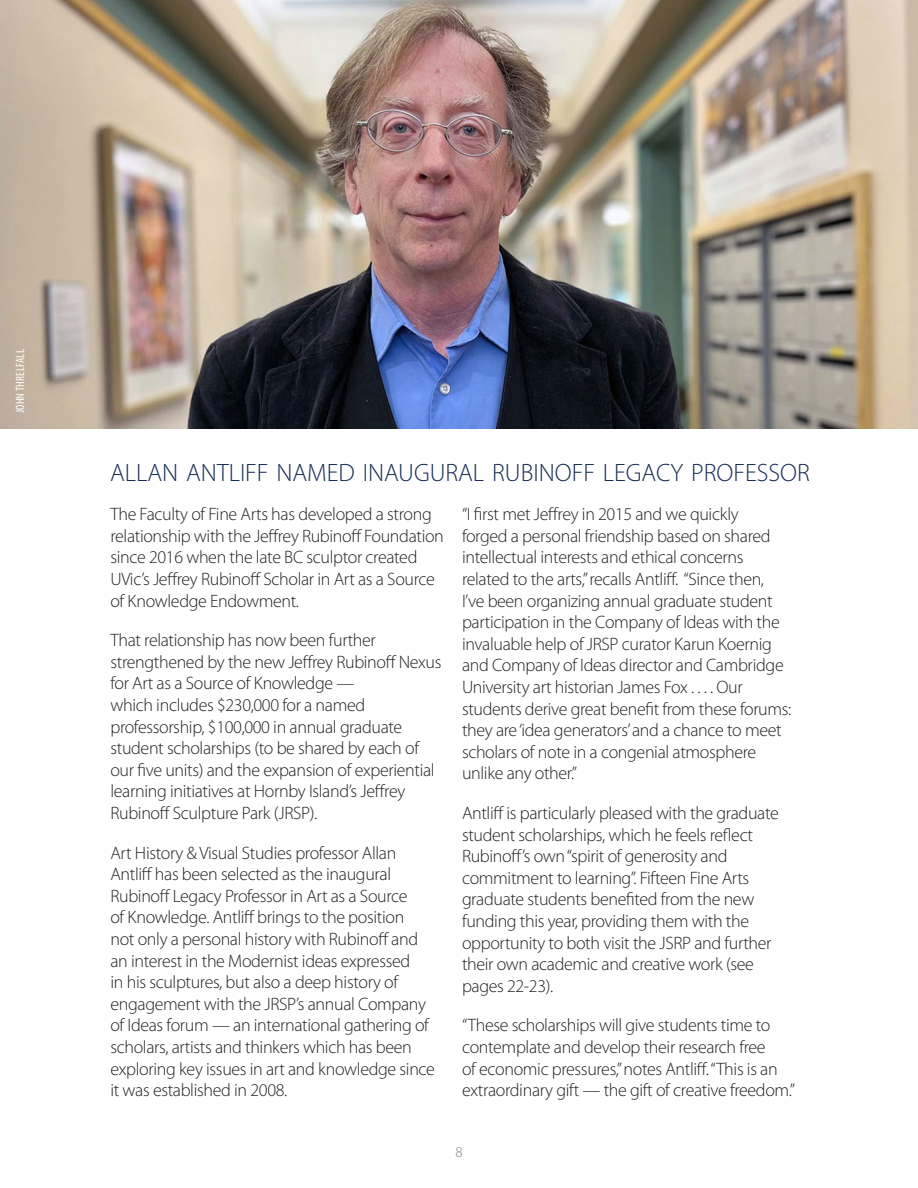
<style>
.page{position:relative;width:918px;height:1188px;background:#fff}
.page>*{position:absolute;margin:0;border:0;box-sizing:border-box;transform-origin:0 0}
.Heading_32p{font:300 25.2px "Myriad Pro";color:#172c54}
.Body_Text{font:300 18px/21.6px "Myriad Pro";letter-spacing:-.02em;color:#231f20}
.t1{font:300 15px "Myriad Pro";color:#808285}
.Body_Text-2{font:condensed 12px "Myriad Pro";letter-spacing:.02em;color:#fff}
</style>
<div class="page">
<img style="left:0;top:0;width:918px;height:429px">
<p class="Body_Text-2" style="left:13px;top:413px;width:66px;rotate:-90deg">JOHN THRELFALL</p>
<p class="Heading_32p" style="left:110px;top:457px;width:701px">ALLAN ANTLIFF NAMED INAUGURAL RUBINOFF LEGACY PROFESSOR</p>
<p class="Body_Text" style="left:110px;top:503px;width:335px">The Faculty of Fine Arts has developed a strong relationship with the Jeffrey Rubinoff Foundation since 2016 when the late BC sculptor created UVic’s Jeffrey Rubinoff Scholar in Art as a Source of Knowledge Endowment.</p>
<p class="Body_Text" style="left:110px;top:629px;width:333px">That relationship has now been further strengthened by the new Jeffrey Rubinoff Nexus for Art as a Source of Knowledge —<br>which includes $230,000 for a named professorship, $100,000 in annual graduate student scholarships (to be shared by each of our five units) and the expansion of experiential learning initiatives at Hornby Island’s Jeffrey Rubinoff Sculpture Park (JRSP).</p>
<p class="Body_Text" style="left:110px;top:842px;width:326px">Art History &amp; Visual Studies professor Allan Antliff has been selected as the inaugural Rubinoff Legacy Professor in Art as a Source<br>of Knowledge. Antliff brings to the position<br>not only a personal history with Rubinoff and an interest in the Modernist ideas expressed<br>in his sculptures, but also a deep history of engagement with the JRSP’s annual Company of Ideas forum — an international gathering of scholars, artists and thinkers which has been exploring key issues in art and knowledge since it was established in 2008.</p>
<p class="Body_Text" style="left:462px;top:503px;width:331px">“I first met Jeffrey in 2015 and we quickly<br>forged a personal friendship based on shared intellectual interests and ethical concerns related to the arts,” recalls Antliff. “Since then,<br>I’ve been organizing annual graduate student participation in the Company of Ideas with the invaluable help of JRSP curator Karun Koernig and Company of Ideas director and Cambridge University art historian James Fox . . . . Our students derive great benefit from these forums: they are ‘idea generators’ and a chance to meet scholars of note in a congenial atmosphere unlike any other.”</p>
<p class="Body_Text" style="left:462px;top:802px;width:318px">Antliff is particularly pleased with the graduate student scholarships, which he feels reflect Rubinoff’s own “spirit of generosity and commitment to learning”. Fifteen Fine Arts graduate students benefited from the new funding this year, providing them with the opportunity to both visit the JSRP and further their own academic and creative work (see pages 22-23).</p>
<p class="Body_Text" style="left:462px;top:1014px;width:335px">“These scholarships will give students time to contemplate and develop their research free<br>of economic pressures,” notes Antliff. “This is an extraordinary gift — the gift of creative freedom.”</p>
<p class="t1" style="left:455px;top:1143px;width:9px">8</p>
</div>
